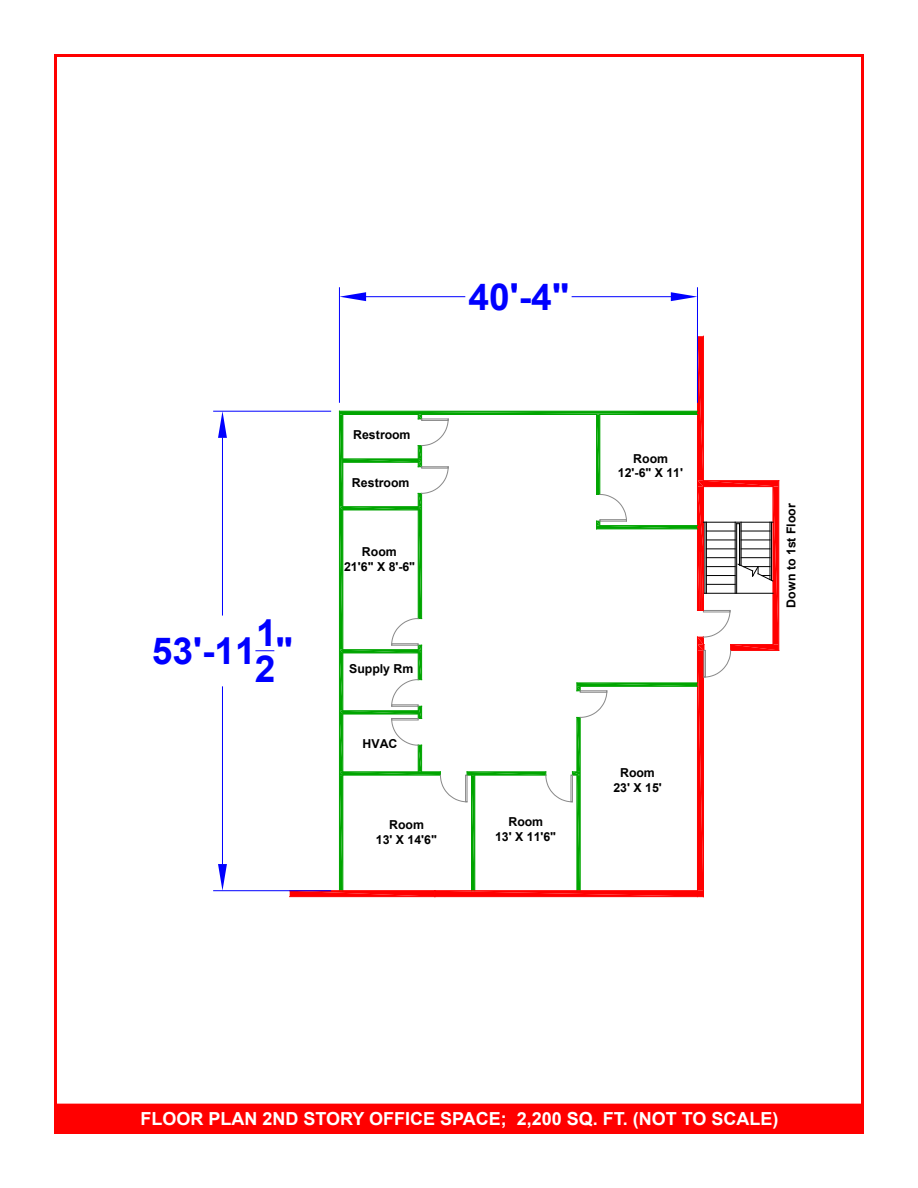
<style>
.page{position:relative;width:918px;height:1188px;background:#fff}
.page>*{position:absolute;margin:0;border:0;box-sizing:border-box;transform-origin:0 0}
.t1{font:700 37.2px/35.7px "Arial";color:#00f}
.t2{font:700 18px "Arial";color:#fff}
.t3{font:700 12.3px/14.9px "Arial";color:#000;text-align:center}
</style>
<div class="page">
<div style="left:54px;top:1104px;width:810px;height:30px;background:#f00"></div>
<hr style="left:779px;top:481px;width:1px;height:169px;background:#f00">
<svg style="left:290px;top:336px;width:489px;height:561px"></svg>
<hr style="left:214px;top:411px;width:117px;height:1px;background:#00f">
<hr style="left:214px;top:890px;width:117px;height:1px;background:#00f">
<hr style="left:222px;top:438px;width:1px;height:177px;background:#00f">
<hr style="left:222px;top:687px;width:1px;height:177px;background:#00f">
<svg style="left:218px;top:411px;width:9px;height:27px"></svg>
<svg style="left:218px;top:864px;width:9px;height:27px"></svg>
<svg style="left:256px;top:650px;width:18px;height:1px"></svg>
<hr style="left:697px;top:288px;width:1px;height:114px;background:#00f">
<hr style="left:339px;top:288px;width:1px;height:114px;background:#00f">
<hr style="left:572px;top:296px;width:99px;height:1px;background:#00f">
<hr style="left:366px;top:296px;width:99px;height:1px;background:#00f">
<svg style="left:671px;top:292px;width:26px;height:9px"></svg>
<svg style="left:339px;top:292px;width:27px;height:9px"></svg>
<div style="left:697px;top:551px;width:6px;height:59px;border:1px solid #f00"></div>
<p class="t1" style="left:255px;top:616px;width:23px">1<br>2</p>
<p class="t1" style="left:152px;top:634px;width:105px">53'-11</p>
<p class="t1" style="left:276px;top:634px;width:19px">"</p>
<p class="t1" style="left:469px;top:280px;width:102px">40'-4"</p>
<p class="t3" style="left:353px;top:427px;width:59px">Restroom</p>
<p class="t3" style="left:352px;top:476px;width:59px">Restroom</p>
<p class="t3" style="left:344px;top:545px;width:72px">Room<br>21'6" X 8'-6"</p>
<p class="t3" style="left:349px;top:662px;width:66px">Supply Rm</p>
<p class="t3" style="left:363px;top:736px;width:36px">HVAC</p>
<p class="t3" style="left:376px;top:817px;width:63px">Room<br>13' X 14'6"</p>
<p class="t3" style="left:495px;top:815px;width:63px">Room<br>13' X 11'6"</p>
<p class="t3" style="left:618px;top:451px;width:67px">Room<br>12'-6" X 11'</p>
<p class="t3" style="left:613px;top:766px;width:50px">Room<br>23' X 15'</p>
<p class="t3" style="left:784px;top:608px;width:106px;rotate:-90deg">Down to 1st Floor</p>
<p class="t2" style="left:140px;top:1106px;width:640px">FLOOR PLAN 2ND STORY OFFICE SPACE; 2,200 SQ. FT. (NOT TO SCALE)</p>
</div>
